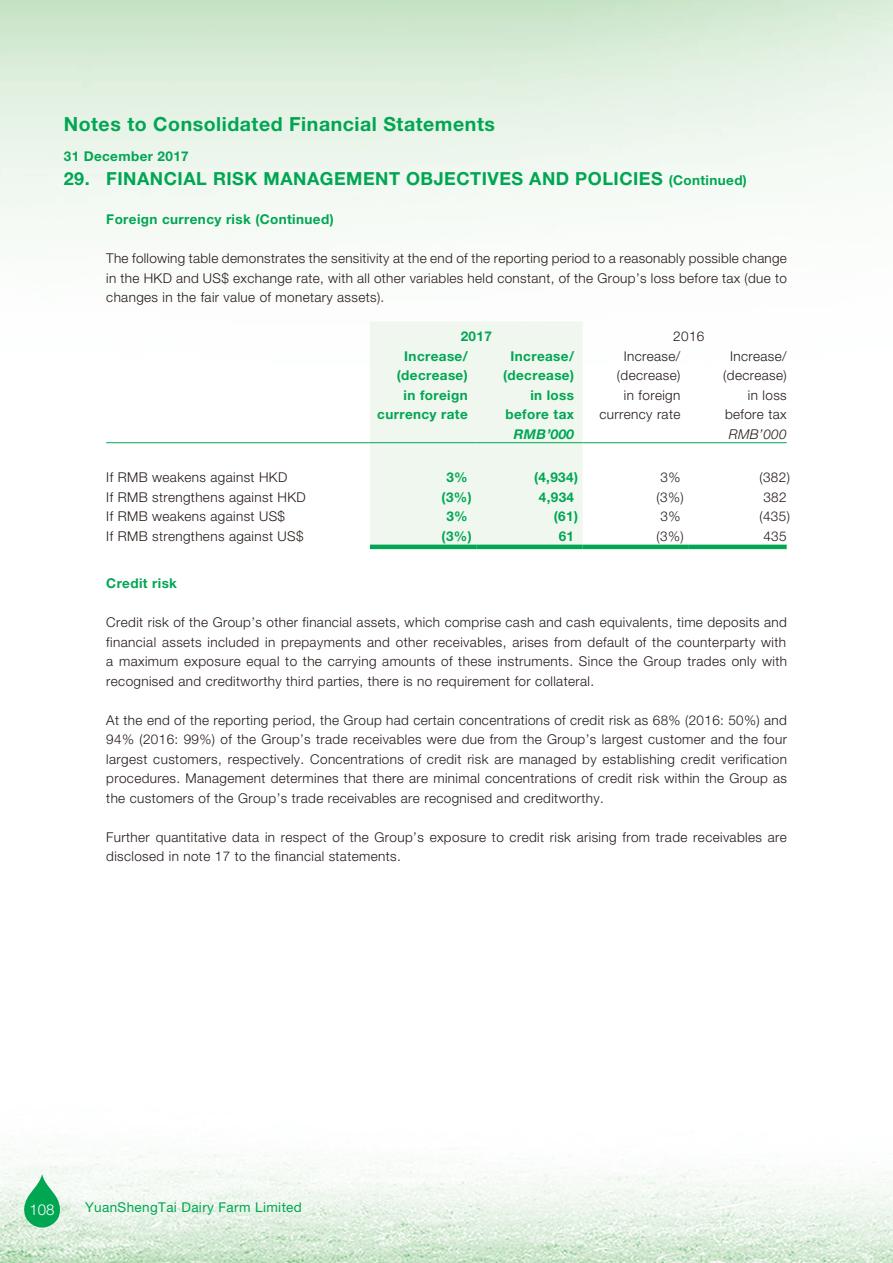
<style>
.page{position:relative;width:893px;height:1263px;background:#fff}
.page>*{position:absolute;margin:0;border:0;box-sizing:border-box;transform-origin:0 0}
.t1{font:700 19.5px "Helvetica Neue LT Std";letter-spacing:.03em;color:#00a652}
._01_Heading_1{font:700 18px "Helvetica Neue LT Std";letter-spacing:.03em;color:#00a652}
.t2{font:300 15px "Helvetica Neue LT Std";color:#fff}
._00_Body_text{font:300 13.5px/19.5px "Helvetica Neue LT Std";letter-spacing:.03em;color:#231916;text-align:justify}
._50_Table_Body{font:300 13.5px "Helvetica Neue LT Std";letter-spacing:.03em;color:#231916}
._50_Table_Body-2{font:700 13.5px "Helvetica Neue LT Std";letter-spacing:.03em;color:#00a652}
._02_Heading_2{font:700 13.5px "Helvetica Neue LT Std";letter-spacing:.03em;color:#00a652}
.t3{font:13.5px "Helvetica Neue LT Std";letter-spacing:.03em;color:#00a652}
._50_Table_Body-3{font:italic 700 13.5px "Helvetica Neue LT Std";letter-spacing:.03em;color:#00a652}
._50_Table_Body-4{font:italic 300 13.5px "Helvetica Neue LT Std";letter-spacing:.03em;color:#231916}
.s1{font-size:13.5px}
</style>
<div class="page">
<img style="left:0;top:0;width:893px;height:1263px">
<svg style="left:24px;top:1175px;width:36px;height:52px"></svg>
<div style="left:370px;top:322px;width:213px;height:223px;background:#eff7ef"></div>
<hr style="left:106px;top:442px;width:264px;height:1px;background:#00a652">
<hr style="left:370px;top:442px;width:106px;height:1px;background:#00a652">
<hr style="left:476px;top:442px;width:107px;height:1px;background:#00a652">
<hr style="left:583px;top:442px;width:106px;height:1px;background:#00a652">
<hr style="left:689px;top:442px;width:98px;height:1px;background:#00a652">
<hr style="left:370px;top:545px;width:106px;height:4px;background:#00a652">
<hr style="left:476px;top:545px;width:107px;height:4px;background:#00a652">
<hr style="left:583px;top:545px;width:106px;height:4px;background:#00a652">
<hr style="left:689px;top:545px;width:98px;height:4px;background:#00a652">
<h1 class="t1" style="left:64px;top:112px;width:433px">Notes to Consolidated Financial Statements</h1>
<p class="_02_Heading_2" style="left:64px;top:148px;width:126px">31 December 2017</p>
<p class="_01_Heading_1" style="left:64px;top:167px;width:685px">29. FINANCIAL RISK MANAGEMENT OBJECTIVES AND POLICIES <span class="s1">(Continued)</span></p>
<p class="_02_Heading_2" style="left:106px;top:211px;width:229px">Foreign currency risk (Continued)</p>
<p class="_00_Body_text" style="left:106px;top:248px;width:682px">The following table demonstrates the sensitivity at the end of the reporting period to a reasonably possible change in the HKD and US$ exchange rate, with all other variables held constant, of the Group’s loss before tax (due to changes in the fair value of monetary assets).</p>
<p class="_50_Table_Body-2" style="left:461px;top:328px;width:33px">2017</p>
<p class="_50_Table_Body" style="left:673px;top:328px;width:33px">2016</p>
<p class="_50_Table_Body-2" style="left:404px;top:347px;width:65px">Increase/</p>
<p class="_50_Table_Body-2" style="left:397px;top:367px;width:72px">(decrease)</p>
<p class="_50_Table_Body-2" style="left:404px;top:386px;width:66px">in foreign</p>
<p class="_50_Table_Body-2" style="left:377px;top:406px;width:92px">currency rate</p>
<p class="_50_Table_Body-2" style="left:511px;top:347px;width:65px">Increase/</p>
<p class="_50_Table_Body-2" style="left:503px;top:367px;width:72px">(decrease)</p>
<p class="_50_Table_Body-2" style="left:530px;top:386px;width:45px">in loss</p>
<p class="_50_Table_Body-2" style="left:505px;top:406px;width:70px">before tax</p>
<p class="_50_Table_Body" style="left:624px;top:347px;width:58px">Increase/</p>
<p class="_50_Table_Body" style="left:617px;top:367px;width:65px">(decrease)</p>
<p class="_50_Table_Body" style="left:624px;top:386px;width:58px">in foreign</p>
<p class="_50_Table_Body" style="left:600px;top:406px;width:82px">currency rate</p>
<p class="_50_Table_Body" style="left:730px;top:347px;width:58px">Increase/</p>
<p class="_50_Table_Body" style="left:723px;top:367px;width:65px">(decrease)</p>
<p class="_50_Table_Body" style="left:748px;top:386px;width:40px">in loss</p>
<p class="_50_Table_Body" style="left:725px;top:406px;width:63px">before tax</p>
<p class="_50_Table_Body-3" style="left:514px;top:425px;width:62px">RMB’000</p>
<p class="_50_Table_Body-4" style="left:729px;top:426px;width:59px">RMB’000</p>
<p class="_50_Table_Body" style="left:106px;top:469px;width:182px">If RMB weakens against HKD</p>
<p class="_50_Table_Body-2" style="left:446px;top:469px;width:23px">3%</p>
<p class="_50_Table_Body-2" style="left:534px;top:469px;width:46px">(4,934)</p>
<p class="_50_Table_Body" style="left:660px;top:469px;width:21px">3%</p>
<p class="_50_Table_Body" style="left:759px;top:469px;width:32px">(382)</p>
<p class="_50_Table_Body" style="left:106px;top:488px;width:201px">If RMB strengthens against HKD</p>
<p class="_50_Table_Body-2" style="left:442px;top:488px;width:32px">(3%)</p>
<p class="_50_Table_Body-2" style="left:539px;top:488px;width:37px">4,934</p>
<p class="_50_Table_Body" style="left:656px;top:488px;width:29px">(3%)</p>
<p class="_50_Table_Body" style="left:763px;top:488px;width:25px">382</p>
<p class="_50_Table_Body" style="left:106px;top:508px;width:180px">If RMB weakens against US$</p>
<p class="_50_Table_Body-2" style="left:446px;top:508px;width:23px">3%</p>
<p class="_50_Table_Body-2" style="left:554px;top:508px;width:26px">(61)</p>
<p class="_50_Table_Body" style="left:660px;top:508px;width:21px">3%</p>
<p class="_50_Table_Body" style="left:759px;top:508px;width:32px">(435)</p>
<p class="_50_Table_Body" style="left:106px;top:527px;width:199px">If RMB strengthens against US$</p>
<p class="_50_Table_Body-2" style="left:442px;top:527px;width:32px">(3%)</p>
<p class="_50_Table_Body-2" style="left:559px;top:527px;width:17px">61</p>
<p class="_50_Table_Body" style="left:656px;top:527px;width:29px">(3%)</p>
<p class="_50_Table_Body" style="left:763px;top:527px;width:25px">435</p>
<p class="_02_Heading_2" style="left:106px;top:575px;width:72px">Credit risk</p>
<p class="_00_Body_text" style="left:106px;top:612px;width:682px">Credit risk of the Group’s other financial assets, which comprise cash and cash equivalents, time deposits and financial assets included in prepayments and other receivables, arises from default of the counterparty with a maximum exposure equal to the carrying amounts of these instruments. Since the Group trades only with recognised and creditworthy third parties, there is no requirement for collateral.</p>
<p class="_00_Body_text" style="left:106px;top:710px;width:682px">At the end of the reporting period, the Group had certain concentrations of credit risk as 68% (2016: 50%) and 94% (2016: 99%) of the Group’s trade receivables were due from the Group’s largest customer and the four largest customers, respectively. Concentrations of credit risk are managed by establishing credit verification procedures. Management determines that there are minimal concentrations of credit risk within the Group as the customers of the Group’s trade receivables are recognised and creditworthy.</p>
<p class="_00_Body_text" style="left:106px;top:827px;width:682px">Further quantitative data in respect of the Group’s exposure to credit risk arising from trade receivables are disclosed in note 17 to the financial statements.</p>
<p class="t2" style="left:30px;top:1200px;width:27px">108</p>
<p class="t3" style="left:85px;top:1199px;width:218px">YuanShengTai Dairy Farm Limited</p>
</div>
